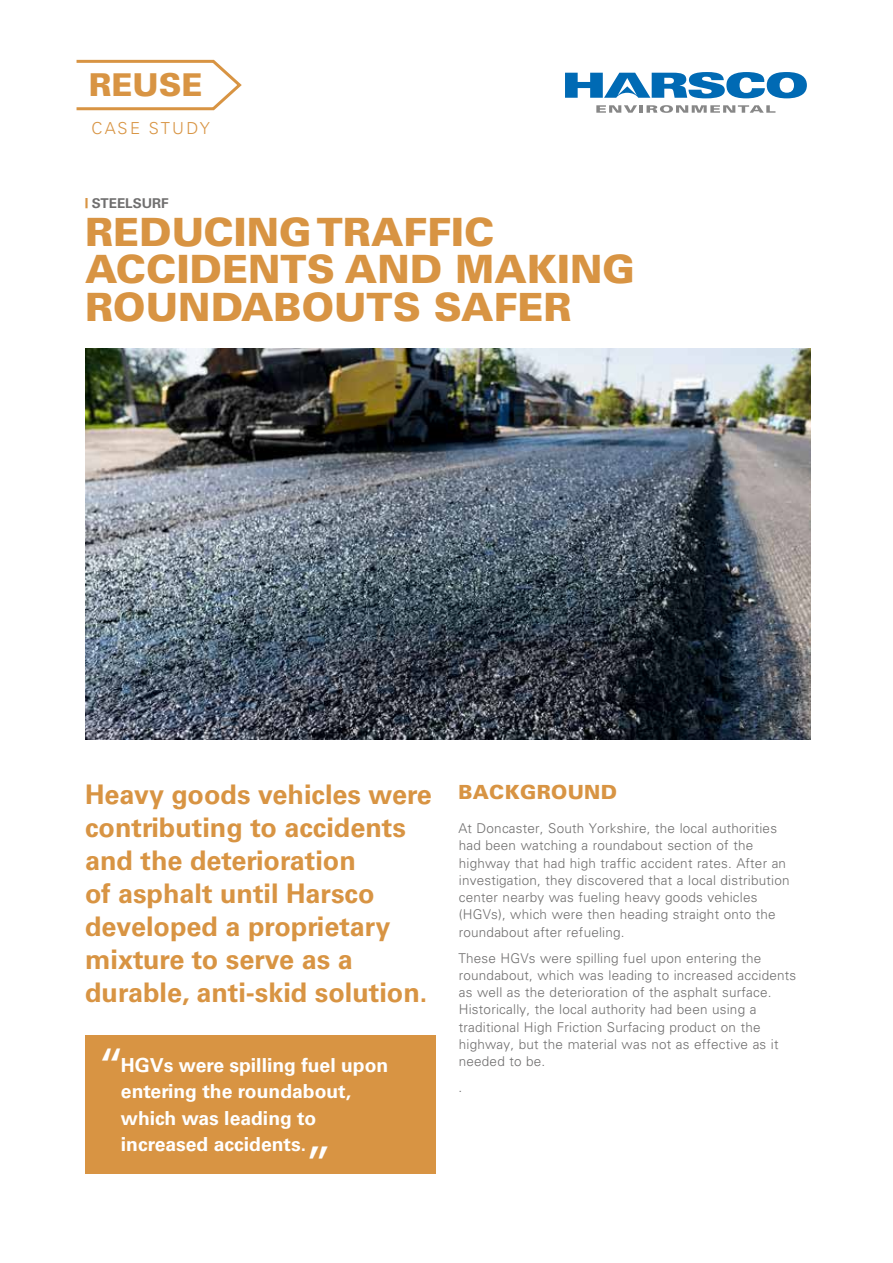
<style>
.page{position:relative;width:893px;height:1263px;background:#fff}
.page>*{position:absolute;margin:0;border:0;box-sizing:border-box;transform-origin:0 0}
.t1{font:49.2px "Univers LT Pro 55 Roman";color:#fff}
.t2{font:900 39px/37.5px "Univers LT Pro 75";color:#d89443}
.t3{font:900 31.5px "Univers LT Pro 75";color:#d89443}
.t4{font:700 27px/33px "Univers LT Pro 65";color:#d89443}
.t5{font:900 19.5px "Univers LT Pro 75";letter-spacing:.015em;color:#d89443}
.t6{font:700 19.35px/26.5px "Univers LT Pro 65";color:#fff}
.t7{font:300 16.5px "Univers LT Pro 45";letter-spacing:.14em;color:#d89443}
.t8{font:300 13.5px/17.2px "Univers LT Pro 45";letter-spacing:.015em;color:#706f6f}
.t9{font:700 13.5px "Univers LT Pro 65";color:#706f6f}
.s1{font-family:"Univers LT Pro 85 X Black";font-weight:400;color:#d89443}
</style>
<div class="page">
<img style="left:85px;top:348px;width:725px;height:392px">
<div style="left:85px;top:1035px;width:351px;height:139px;background:#d89443"></div>
<svg style="left:76px;top:59px;width:166px;height:52px"></svg>
<svg style="left:565px;top:72px;width:242px;height:26px"></svg>
<svg style="left:596px;top:105px;width:179px;height:8px"></svg>
<h3 class="t3" style="left:89px;top:63px;width:115px">REUSE</h3>
<p class="t7" style="left:91px;top:117px;width:120px">CASE STUDY</p>
<p class="t9" style="left:85px;top:194px;width:85px"><span class="s1">|</span> STEELSURF</p>
<h2 class="t2" style="left:85px;top:211px;width:552px">REDUCING TRAFFIC<br>ACCIDENTS AND MAKING<br>ROUNDABOUTS SAFER</h2>
<h3 class="t4" style="left:85px;top:777px;width:348px">Heavy goods vehicles were contributing to accidents and the deterioration<br>of asphalt until Harsco developed a proprietary mixture to serve as a durable, anti-skid solution.</h3>
<h3 class="t5" style="left:458px;top:778px;width:160px">BACKGROUND</h3>
<p class="t8" style="left:458px;top:819px;width:333px">At Doncaster, South Yorkshire, the local authorities had been watching a roundabout section of the highway that had high traffic accident rates. After an investigation, they discovered that a local distribution center nearby was fueling heavy goods vehicles (HGVs), which were then heading straight onto the roundabout after refueling.</p>
<p class="t8" style="left:458px;top:949px;width:339px">These HGVs were spilling fuel upon entering the roundabout, which was leading to increased accidents as well as the deterioration of the asphalt surface.<br>Historically, the local authority had been using a traditional High Friction Surfacing product on the highway, but the material was not as effective as it needed to be.</p>
<p class="t8" style="left:458px;top:1078px;width:5px">.</p>
<h1 class="t1" style="left:98px;top:1032px;width:29px">“</h1>
<h3 class="t6" style="left:121px;top:1050px;width:269px">HGVs were spilling fuel upon entering the roundabout, which was leading to increased accidents.</h3>
<h1 class="t1" style="left:305px;top:1131px;width:29px">”</h1>
</div>
